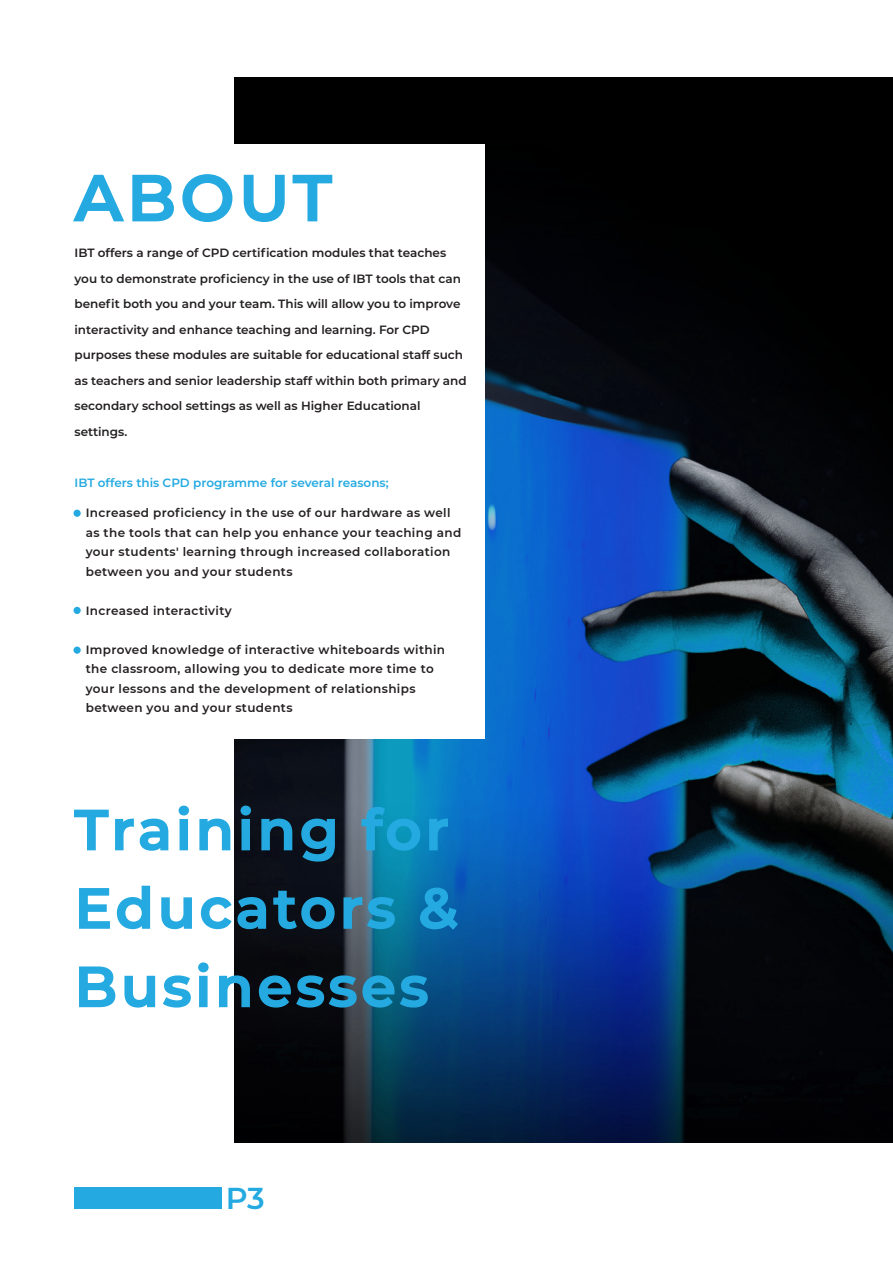
<style>
.page{position:relative;width:893px;height:1263px;background:#fff}
.page>*{position:absolute;margin:0;border:0;box-sizing:border-box;transform-origin:0 0}
.t1{font:600 64.35px "Montserrat";letter-spacing:.065em;color:#24aae1}
.t2{font:600 55.95px/78.4px "Montserrat";letter-spacing:.065em;color:#24aae1}
.t3{font:600 30.15px "Montserrat";color:#24aae1}
.t4{font:600 12px/25.5px "Montserrat";letter-spacing:.01em;color:#231f20}
.t5{font:600 12px/19.5px "Montserrat";letter-spacing:.03em;color:#231f20}
.t6{font:600 12px "Montserrat";color:#24aae1}
</style>
<div class="page">
<img style="left:234px;top:78px;width:659px;height:1064px">
<div style="left:34px;top:144px;width:450px;height:594px;background:#fff"></div>
<svg style="left:73px;top:174px;width:52px;height:48px"></svg>
<svg style="left:132px;top:174px;width:42px;height:48px"></svg>
<svg style="left:182px;top:174px;width:51px;height:48px"></svg>
<svg style="left:243px;top:174px;width:42px;height:48px"></svg>
<svg style="left:292px;top:174px;width:41px;height:48px"></svg>
<svg style="left:74px;top:809px;width:95px;height:42px"></svg>
<svg style="left:178px;top:805px;width:11px;height:46px"></svg>
<svg style="left:199px;top:818px;width:32px;height:33px"></svg>
<svg style="left:240px;top:805px;width:12px;height:46px"></svg>
<svg style="left:261px;top:818px;width:32px;height:33px"></svg>
<svg style="left:300px;top:818px;width:36px;height:44px"></svg>
<svg style="left:361px;top:806px;width:60px;height:45px"></svg>
<svg style="left:428px;top:818px;width:21px;height:33px"></svg>
<svg style="left:79px;top:885px;width:72px;height:45px"></svg>
<svg style="left:161px;top:897px;width:31px;height:33px"></svg>
<svg style="left:200px;top:896px;width:67px;height:34px"></svg>
<svg style="left:273px;top:890px;width:62px;height:40px"></svg>
<svg style="left:343px;top:896px;width:53px;height:34px"></svg>
<svg style="left:419px;top:887px;width:40px;height:44px"></svg>
<svg style="left:79px;top:966px;width:37px;height:42px"></svg>
<svg style="left:124px;top:975px;width:32px;height:33px"></svg>
<svg style="left:163px;top:962px;width:46px;height:46px"></svg>
<svg style="left:219px;top:975px;width:32px;height:33px"></svg>
<svg style="left:258px;top:975px;width:170px;height:33px"></svg>
<div style="left:75px;top:1187px;width:147px;height:21px;background:#24aae1"></div>
<div style="left:74px;top:510px;width:7px;height:7px;background:#24aae1;border-radius:50%"></div>
<div style="left:74px;top:646px;width:7px;height:8px;background:#24aae1;border-radius:50%"></div>
<div style="left:74px;top:607px;width:7px;height:7px;background:#24aae1;border-radius:50%"></div>
<h1 class="t1" style="left:75px;top:152px;width:259px">ABOUT</h1>
<p class="t4" style="left:75px;top:240px;width:394px">IBT offers a range of CPD certification modules that teaches you to demonstrate proficiency in the use of IBT tools that can benefit both you and your team. This will allow you to improve interactivity and enhance teaching and learning. For CPD purposes these modules are suitable for educational staff such as teachers and senior leadership staff within both primary and secondary school settings as well as Higher Educational settings.</p>
<p class="t6" style="left:75px;top:474px;width:316px">IBT offers this CPD programme for several reasons;</p>
<p class="t5" style="left:86px;top:503px;width:377px">Increased proficiency in the use of our hardware as well as the tools that can help you enhance your teaching and your students' learning through increased collaboration between you and your students</p>
<p class="t5" style="left:86px;top:600px;width:147px">Increased interactivity</p>
<p class="t5" style="left:86px;top:639px;width:361px">Improved knowledge of interactive whiteboards within the classroom, allowing you to dedicate more time to your lessons and the development of relationships between you and your students</p>
<h2 class="t2" style="left:75px;top:788px;width:385px">Training for<br>Educators &amp;<br>Businesses</h2>
<h3 class="t3" style="left:226px;top:1176px;width:40px">P3</h3>
</div>
